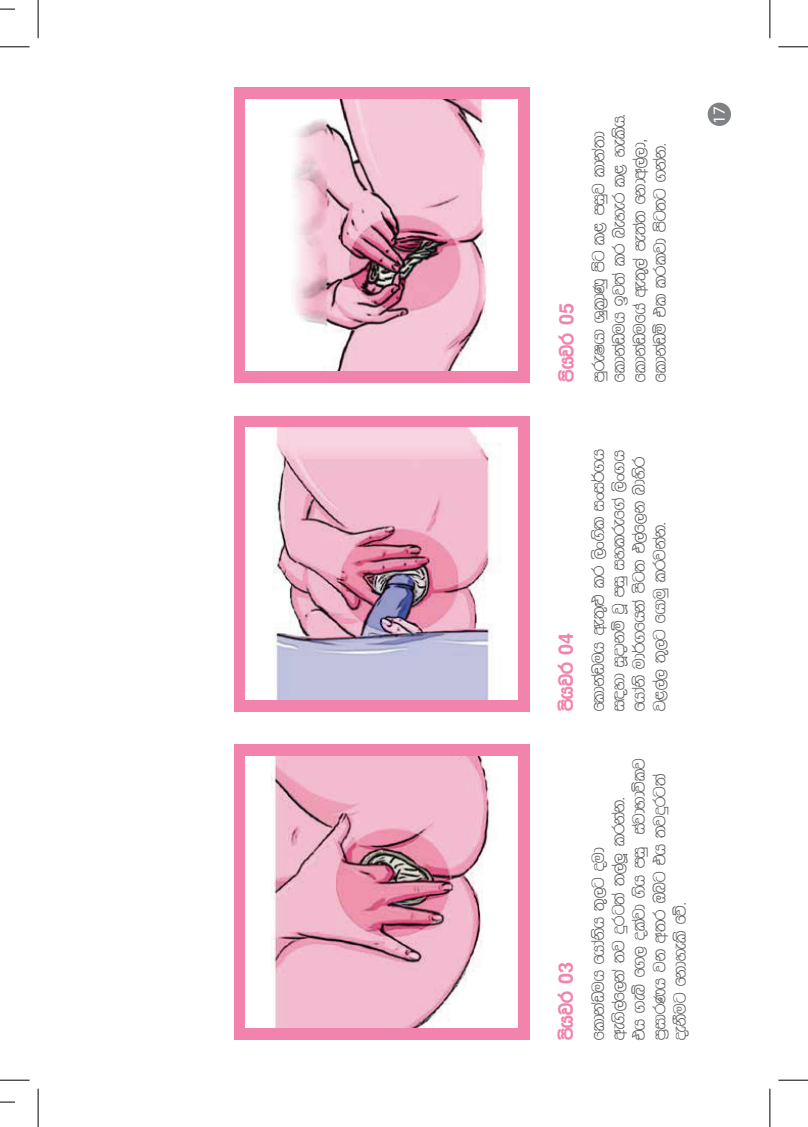
<style>
.page{position:relative;width:808px;height:1127px;background:#fff}
.page>*{position:absolute;margin:0;border:0;box-sizing:border-box;transform-origin:0 0}
.t1{font:19.8px "FM Sandhyaneex";color:#f283ac}
.t2{font:16.95px/20.4px "FM Rashmeex";color:#58595b}
.t3{font:16.95px "Myriad Pro";color:#fff}
</style>
<div class="page">
<svg style="left:0;top:8px;width:14px;height:2px"></svg>
<svg style="left:0;top:1101px;width:14px;height:2px"></svg>
<div style="left:708px;top:103px;width:23px;height:23px;background:#808285;border-radius:50%"></div>
<div style="left:234px;top:744px;width:295px;height:296px;background:#f283ac"></div>
<img style="left:246px;top:756px;width:271px;height:272px">
<div style="left:234px;top:416px;width:295px;height:295px;background:#f283ac"></div>
<img style="left:246px;top:428px;width:271px;height:271px">
<div style="left:234px;top:87px;width:295px;height:295px;background:#f283ac"></div>
<img style="left:246px;top:99px;width:271px;height:271px">
<hr style="left:38px;top:1088px;width:1px;height:39px;background:#000">
<hr style="left:38px;top:0;width:1px;height:38px;background:#000">
<hr style="left:770px;top:1088px;width:1px;height:39px;background:#000">
<hr style="left:770px;top:0;width:1px;height:38px;background:#000">
<hr style="left:0;top:1080px;width:30px;height:1px;background:#000">
<hr style="left:778px;top:1080px;width:30px;height:1px;background:#000">
<hr style="left:0;top:47px;width:30px;height:1px;background:#000">
<hr style="left:778px;top:47px;width:30px;height:1px;background:#000">
<p class="t1" style="left:556px;top:382px;width:80px;rotate:-90deg">mshjr 05</p>
<p class="t2" style="left:589px;top:382px;width:269px;rotate:-90deg">mqreIhd Yql%dKqmsg l&lt; miqj ldka;d fldkavuh bj;a lr neyer l&lt; yelsh' fldkavufha we;=,a me;a; fkdw,a,d" fldkavï tl lrljd msg;g .kak'</p>
<p class="t3" style="left:709px;top:124px;width:19px;rotate:-90deg">17</p>
<p class="t1" style="left:555px;top:711px;width:80px;rotate:-90deg">mshjr 04</p>
<p class="t2" style="left:588px;top:711px;width:264px;rotate:-90deg">fldkavuh we;=¿ lr ,sx.sl ixi¾.h i|yd iQodkï jQmiqiylref.a ,sx.h fhdaksud¾.fhka msg; t,af,k ndysr j&lt;,a, ;=,g fhduqlrjkak'</p>
<p class="t1" style="left:555px;top:1040px;width:80px;rotate:-90deg">mshjr 03</p>
<p class="t2" style="left:588px;top:1040px;width:282px;rotate:-90deg">fldkavuh fhdaksh ;=,g oud<br>we.s,af,ka ;j ÿrg;a ;,aÆ lrkak'<br>th .eí f., olajd .sh miq iajdNdúlj m%idrKh jk w;r Tng th ;jÿrg;a oekSug fkdyelsfõ'</p>
</div>
